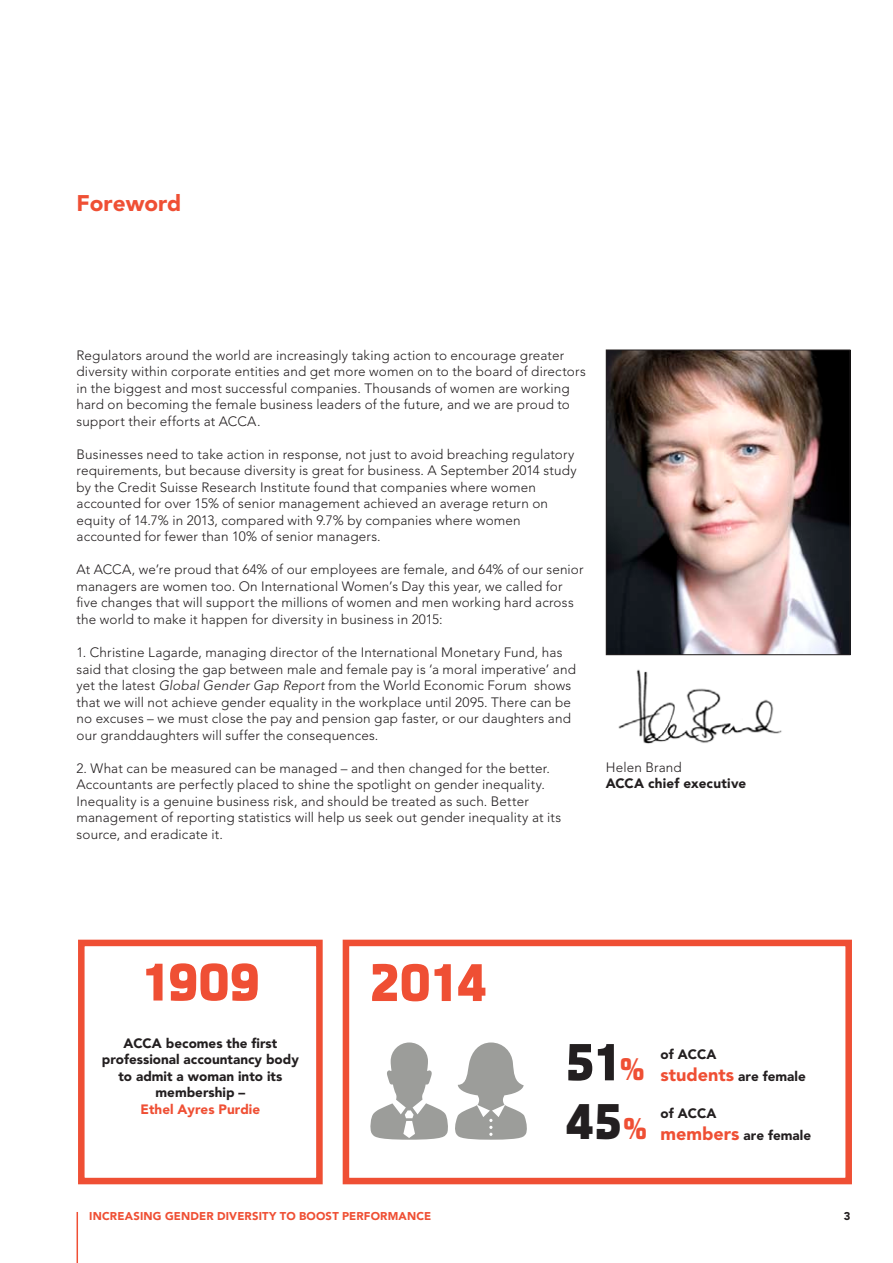
<style>
.page{position:relative;width:893px;height:1263px;background:#fff}
.page>*{position:absolute;margin:0;border:0;box-sizing:border-box;transform-origin:0 0}
.infographic_statisti{font:51px "Cg Aquarius No 8";letter-spacing:-.005em;color:#ef4f34}
.infographic_statisti-2{font:50.25px "Cg Aquarius No 8";color:#231f20}
.infographic_statisti-3{font:48.3px "Cg Aquarius No 8";color:#231f20}
.Heading_L1__Chapter{font:900 22.5px "Avenir LT Std";color:#ef4f34}
.body_text{font:300 13.5px/16.5px "Avenir LT Std";letter-spacing:.01em;color:#231f20}
.Heading_L4{font:900 13.5px/16.5px "Avenir LT Std";color:#231f20;text-align:center}
.Heading_L3{font:900 13.5px "Avenir LT Std";color:#231f20}
.body_text-2{font:900 13.5px/16.5px "Avenir LT Std";letter-spacing:.015em;color:#231f20}
.Footer_-_pub_title{font:900 11.25px "Avenir LT Std";letter-spacing:.015em;color:#ef4f34}
.t1{font:900 11.25px "Avenir LT Std";color:#231f20}
.s1{font-style:italic}
.s2{font-weight:300}
.s3{color:#ef4f34}
.s4{font-size:30.15px;color:#ef4f34}
.s5{font-size:28.95px;color:#ef4f34}
.s6{font-size:18px;color:#ef4f34}
</style>
<div class="page">
<hr style="left:77px;top:1212px;width:1px;height:51px;background:#ef4f34">
<div style="left:78px;top:940px;width:245px;height:244px;background:#fff;border:7px solid #ef4f34"></div>
<div style="left:343px;top:940px;width:509px;height:244px;background:#fff;border:7px solid #ef4f34"></div>
<svg style="left:370px;top:1042px;width:157px;height:98px"></svg>
<img style="left:608px;top:352px;width:240px;height:301px">
<div style="left:606px;top:350px;width:244px;height:305px;border:1px solid #231f20"></div>
<img style="left:618px;top:669px;width:164px;height:75px">
<p class="Heading_L1__Chapter" style="left:77px;top:190px;width:106px">Foreword</p>
<p class="body_text" style="left:77px;top:347px;width:511px">Regulators around the world are increasingly taking action to encourage greater diversity within corporate entities and get more women on to the board of directors in the biggest and most successful companies. Thousands of women are working hard on becoming the female business leaders of the future, and we are proud to support their efforts at ACCA.</p>
<p class="body_text" style="left:77px;top:446px;width:502px">Businesses need to take action in response, not just to avoid breaching regulatory requirements, but because diversity is great for business. A September 2014 study by the Credit Suisse Research Institute found that companies where women accounted for over 15% of senior management achieved an average return on equity of 14.7% in 2013, compared with 9.7% by companies where women accounted for fewer than 10% of senior managers.</p>
<p class="body_text" style="left:77px;top:562px;width:509px">At ACCA, we’re proud that 64% of our employees are female, and 64% of our senior managers are women too. On International Women’s Day this year, we called for five changes that will support the millions of women and men working hard across the world to make it happen for diversity in business in 2015:</p>
<p class="body_text" style="left:77px;top:644px;width:501px">1. Christine Lagarde, managing director of the International Monetary Fund, has said that closing the gap between male and female pay is ‘a moral imperative’ and yet the latest <span class="s1">Global Gender Gap Report</span> from the World Economic Forum shows that we will not achieve gender equality in the workplace until 2095. There can be no excuses – we must close the pay and pension gap faster, or our daughters and our granddaughters will suffer the consequences.</p>
<p class="body_text" style="left:77px;top:760px;width:486px">2. What can be measured can be managed – and then changed for the better.<br>Accountants are perfectly placed to shine the spotlight on gender inequality.<br>Inequality is a genuine business risk, and should be treated as such. Better management of reporting statistics will help us seek out gender inequality at its source, and eradicate it.</p>
<p class="body_text-2" style="left:606px;top:759px;width:142px"><span class="s2">Helen Brand<br></span>ACCA chief executive</p>
<p class="infographic_statisti" style="left:141px;top:952px;width:120px">1909</p>
<p class="Heading_L4" style="left:102px;top:1035px;width:198px">ACCA becomes the first professional accountancy body to admit a woman into its membership –<br><span class="s3">Ethel Ayres Purdie</span></p>
<p class="infographic_statisti" style="left:370px;top:952px;width:118px">2014</p>
<p class="infographic_statisti-2" style="left:565px;top:1033px;width:82px">51<span class="s4">%</span></p>
<p class="infographic_statisti-3" style="left:565px;top:1093px;width:84px">45<span class="s5">%</span></p>
<p class="Heading_L3" style="left:661px;top:1046px;width:57px">of ACCA</p>
<p class="Heading_L3" style="left:661px;top:1068px;width:147px"><span class="s6">students</span> are female</p>
<p class="Heading_L3" style="left:661px;top:1105px;width:57px">of ACCA</p>
<p class="Heading_L3" style="left:661px;top:1127px;width:152px"><span class="s6">members</span> are female</p>
<p class="Footer_-_pub_title" style="left:89px;top:1210px;width:344px">INCREASING GENDER DIVERSITY TO BOOST PERFORMANCE</p>
<p class="t1" style="left:844px;top:1210px;width:8px">3</p>
</div>
